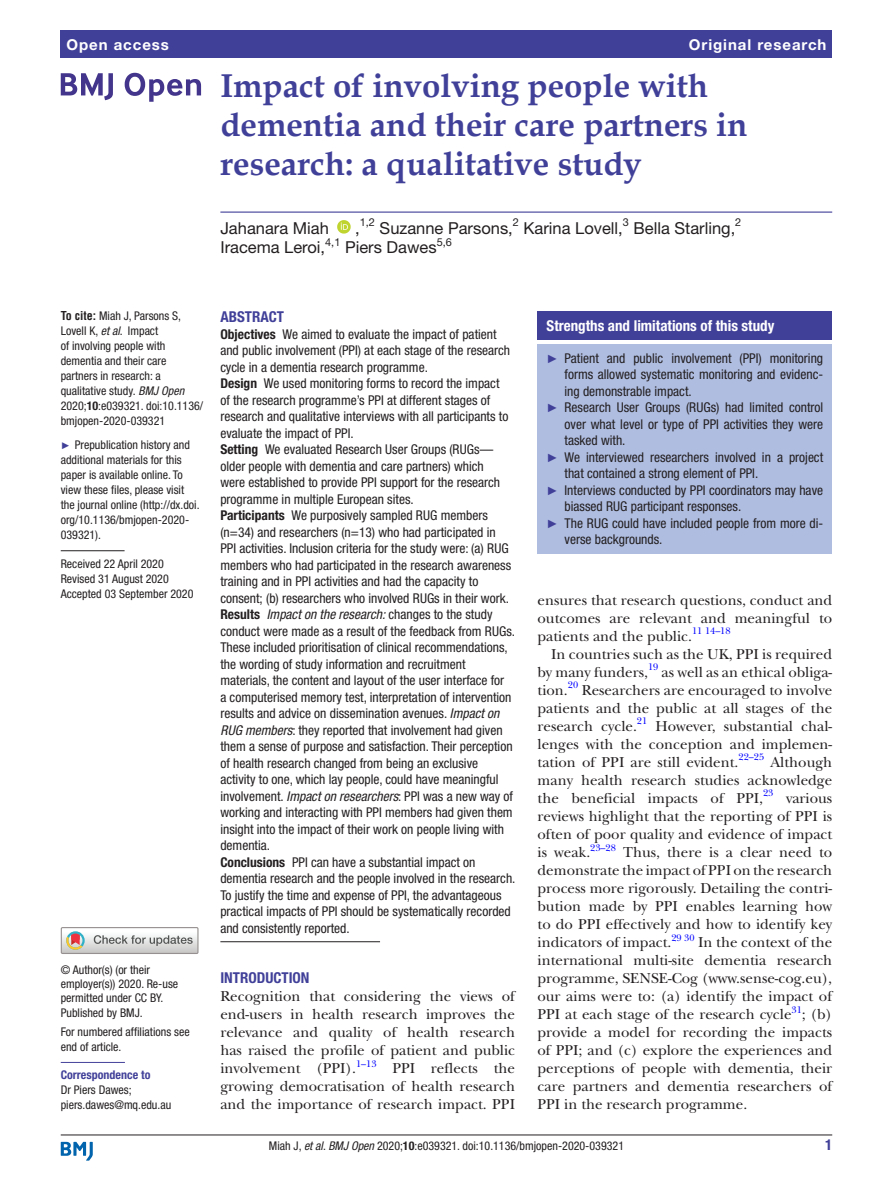
<style>
.page{position:relative;width:893px;height:1191px;background:#fff}
.page>*{position:absolute;margin:0;border:0;box-sizing:border-box;transform-origin:0 0}
.t1{font:700 33px/39px "Book Antiqua";color:#414099}
.t2{font:16.5px "Helvetica Neue LT Std";color:#231f20}
.t3{font:15px/18px "New Baskerville";color:#231f20;text-align:justify}
.t4{font:700 condensed 15px "Helvetica Neue LT Std";color:#fff}
.t5{font:700 15px "Helvetica Neue LT Std";letter-spacing:.065em;color:#fff}
.t6{font:700 condensed 15px "Helvetica Neue LT Std";color:#414099}
.t7{font:condensed 13.5px/16.5px "Helvetica Neue LT Std";color:#231f20}
.t8{font:condensed 12px/15px "Helvetica Neue LT Std";color:#231f20}
.t9{font:700 condensed 12px "Helvetica Neue LT Std";color:#414099}
.t10{font:10.95px "Helvetica Neue LT Std";color:#231f20}
.t11{font:9.9px "New Baskerville";color:#00f}
.s1{font-family:"Helvetica LT Std";font-weight:700}
.s2{font-style:italic}
.s3{font-weight:700}
.s4{font-family:"Arial";font-stretch:normal;font-size:9.75px;color:#414099}
.s5{font-family:"Arial";font-stretch:normal;font-size:12px;color:#414099}
</style>
<div class="page">
<hr style="left:61px;top:1134px;width:771px;height:1px;background:#231f20">
<svg style="left:61px;top:1141px;width:32px;height:19px"></svg>
<div style="left:61px;top:31px;width:771px;height:27px;background:#414099"></div>
<hr style="left:220px;top:211px;width:612px;height:2px;background:#414099">
<svg style="left:337px;top:220px;width:14px;height:14px"></svg>
<hr style="left:61px;top:550px;width:64px;height:1px;background:#231f20">
<hr style="left:61px;top:1062px;width:64px;height:1px;background:#414099">
<svg style="left:61px;top:73px;width:52px;height:27px"></svg>
<svg style="left:125px;top:73px;width:76px;height:29px"></svg>
<div style="left:61px;top:927px;width:138px;height:27px;border:1px solid #969090"></div>
<svg style="left:61px;top:927px;width:137px;height:26px"></svg>
<hr style="left:220px;top:941px;width:160px;height:1px;background:#231f20">
<div style="left:538px;top:311px;width:294px;height:29px;background:#414099"></div>
<div style="left:538px;top:344px;width:294px;height:209px;background:#afbde1"></div>
<p class="t5" style="left:66px;top:35px;width:104px">Open access</p>
<p class="t5" style="left:689px;top:35px;width:139px">Original research</p>
<h1 class="t1" style="left:220px;top:66px;width:528px">Impact of involving people with dementia and their care partners in research: a qualitative study</h1>
<p class="t2" style="left:220px;top:218px;width:110px">Jahanara Miah</p>
<p class="t2" style="left:355px;top:218px;width:6px">,</p>
<p class="t10" style="left:360px;top:216px;width:17px">1,2</p>
<p class="t2" style="left:380px;top:218px;width:135px">Suzanne Parsons,</p>
<p class="t10" style="left:513px;top:216px;width:8px">2</p>
<p class="t2" style="left:523px;top:218px;width:101px">Karina Lovell,</p>
<p class="t10" style="left:623px;top:216px;width:8px">3</p>
<p class="t2" style="left:633px;top:218px;width:103px">Bella Starling,</p>
<p class="t10" style="left:735px;top:216px;width:8px">2</p>
<p class="t2" style="left:220px;top:237px;width:106px">Iracema Leroi,</p>
<p class="t10" style="left:325px;top:235px;width:17px">4,1</p>
<p class="t2" style="left:345px;top:237px;width:93px">Piers Dawes</p>
<p class="t10" style="left:437px;top:235px;width:17px">5,6</p>
<p class="t8" style="left:61px;top:308px;width:144px"><span class="s1">To cite:</span> Miah J, Parsons S,<br>Lovell K, <span class="s2">et al</span>. Impact<br>of involving people with dementia and their care partners in research: a qualitative study. <span class="s2">BMJ Open<br></span>2020;<span class="s3">10</span>:e039321. doi:10.1136/ bmjopen-2020-039321</p>
<p class="t8" style="left:61px;top:437px;width:140px"><span class="s4">►</span> Prepublication history and additional materials for this paper is available online. To view these files, please visit the journal online (http://dx.doi. org/10.1136/bmjopen-2020-<br>039321).</p>
<p class="t8" style="left:61px;top:556px;width:134px">Received 22 April 2020<br>Revised 31 August 2020<br>Accepted 03 September 2020</p>
<p class="t8" style="left:61px;top:962px;width:119px;line-height:14.4px">© Author(s) (or their employer(s)) 2020. Re-use permitted under CC BY.<br>Published by BMJ.</p>
<p class="t8" style="left:61px;top:1024px;width:130px">For numbered affiliations see end of article.</p>
<p class="t9" style="left:61px;top:1067px;width:91px">Correspondence to</p>
<p class="t8" style="left:61px;top:1082px;width:112px">Dr Piers Dawes; piers.dawes@mq.edu.au</p>
<p class="t6" style="left:220px;top:308px;width:65px">ABSTRACT</p>
<p class="t7" style="left:220px;top:325px;width:297px"><span class="s3">Objectives</span> We aimed to evaluate the impact of patient and public involvement (PPI) at each stage of the research cycle in a dementia research programme.<br><span class="s3">Design</span> We used monitoring forms to record the impact<br>of the research programme’s PPI at different stages of research and qualitative interviews with all participants to evaluate the impact of PPI.<br><span class="s3">Setting</span> We evaluated Research User Groups (RUGs— older people with dementia and care partners) which<br>were established to provide PPI support for the research programme in multiple European sites.<br><span class="s3">Participants</span> We purposively sampled RUG members (n=34) and researchers (n=13) who had participated in<br>PPI activities. Inclusion criteria for the study were: (a) RUG members who had participated in the research awareness training and in PPI activities and had the capacity to consent; (b) researchers who involved RUGs in their work.<br><span class="s3">Results</span> <span class="s2">Impact on the research:</span> changes to the study conduct were made as a result of the feedback from RUGs.<br>These included prioritisation of clinical recommendations, the wording of study information and recruitment materials, the content and layout of the user interface for<br>a computerised memory test, interpretation of intervention results and advice on dissemination avenues. <span class="s2">Impact on RUG members</span>: they reported that involvement had given them a sense of purpose and satisfaction. Their perception of health research changed from being an exclusive activity to one, which lay people, could have meaningful involvement. <span class="s2">Impact on researchers</span>: PPI was a new way of working and interacting with PPI members had given them insight into the impact of their work on people living with dementia.<br><span class="s3">Conclusions</span> PPI can have a substantial impact on dementia research and the people involved in the research.<br>To justify the time and expense of PPI, the advantageous practical impacts of PPI should be systematically recorded and consistently reported.</p>
<p class="t6" style="left:220px;top:969px;width:91px">INTRODUCTION</p>
<p class="t3" style="left:220px;top:987px;width:296px">Recognition that considering the views of end-users in health research improves the relevance and quality of health research has raised the profile of patient and public involvement (PPI).</p>
<p class="t11" style="left:356px;top:1057px;width:22px">1–13</p>
<p class="t3" style="left:220px;top:1059px;width:296px;text-indent:172px">PPI reflects the growing democratisation of health research and the importance of research impact. PPI</p>
<p class="t4" style="left:547px;top:317px;width:229px">Strengths and limitations of this study</p>
<p class="t7" style="left:547px;top:350px;width:278px"><span class="s5">►</span> Patient and public involvement (PPI) monitoring</p>
<p class="t7" style="left:565px;top:366px;width:260px">forms allowed systematic monitoring and evidenc-</p>
<p class="t7" style="left:565px;top:383px;width:129px">ing demonstrable impact.</p>
<p class="t7" style="left:547px;top:399px;width:278px"><span class="s5">►</span> Research User Groups (RUGs) had limited control</p>
<p class="t7" style="left:565px;top:416px;width:260px">over what level or type of PPI activities they were</p>
<p class="t7" style="left:565px;top:432px;width:62px">tasked with.</p>
<p class="t7" style="left:547px;top:449px;width:278px"><span class="s5">►</span> We interviewed researchers involved in a project</p>
<p class="t7" style="left:565px;top:465px;width:195px">that contained a strong element of PPI.</p>
<p class="t7" style="left:547px;top:482px;width:278px"><span class="s5">►</span> Interviews conducted by PPI coordinators may have</p>
<p class="t7" style="left:565px;top:498px;width:178px">biassed RUG participant responses.</p>
<p class="t7" style="left:547px;top:515px;width:278px"><span class="s5">►</span> The RUG could have included people from more di-</p>
<p class="t7" style="left:565px;top:531px;width:99px">verse backgrounds.</p>
<p class="t3" style="left:538px;top:591px;width:296px">ensures that research questions, conduct and outcomes are relevant and meaningful to patients and the public.<sup>11</sup> <sup>14–18</sup></p>
<p class="t3" style="left:538px;top:645px;width:296px;text-indent:14px">In countries such as the UK, PPI is required by many funders,</p>
<p class="t11" style="left:648px;top:661px;width:12px">19</p>
<p class="t3" style="left:662px;top:663px;width:172px">as well as an ethical obliga-</p>
<p class="t3" style="left:538px;top:681px;width:32px">tion.</p>
<p class="t11" style="left:568px;top:679px;width:12px">20</p>
<p class="t3" style="left:538px;top:681px;width:296px;text-indent:44px">Researchers are encouraged to involve patients and the public at all stages of the research cycle.</p>
<p class="t11" style="left:637px;top:715px;width:12px">21</p>
<p class="t3" style="left:538px;top:717px;width:296px;text-indent:118px">However, substantial chal&shy;lenges with the conception and implemen&shy;tation of PPI are still evident.</p>
<p class="t11" style="left:738px;top:751px;width:27px">22–25</p>
<p class="t3" style="left:538px;top:753px;width:296px;text-indent:233px">Although many health research studies acknowledge the beneficial impacts of PPI,</p>
<p class="t11" style="left:763px;top:787px;width:12px">23</p>
<p class="t3" style="left:538px;top:789px;width:296px;text-indent:248px">various reviews highlight that the reporting of PPI is often of poor quality and evidence of impact is weak.</p>
<p class="t11" style="left:590px;top:841px;width:27px">23–28</p>
<p class="t3" style="left:538px;top:843px;width:296px;text-indent:86px">Thus, there is a clear need to demonstrate the impact of PPI on the research process more rigorously. Detailing the contri&shy;bution made by PPI enables learning how to do PPI effectively and how to identify key indicators of impact.</p>
<p class="t11" style="left:671px;top:931px;width:25px">29 30</p>
<p class="t3" style="left:538px;top:933px;width:296px;text-indent:161px">In the context of the international multi-site dementia research programme, SENSE-Cog (www.sense-cog.eu), our aims were to: (a) identify the impact of PPI at each stage of the research cycle<sup>31</sup>; (b) provide a model for recording the impacts of PPI; and (c) explore the experiences and perceptions of people with dementia, their care partners and dementia researchers of PPI in the research programme.</p>
<p class="t8" style="left:269px;top:1137px;width:357px">Miah J, <span class="s2">et al</span>. <span class="s2">BMJ Open</span> 2020;<span class="s3">10</span>:e039321. doi:10.1136/bmjopen-2020-039321</p>
<p class="t6" style="left:825px;top:1135px;width:9px">1</p>
</div>
